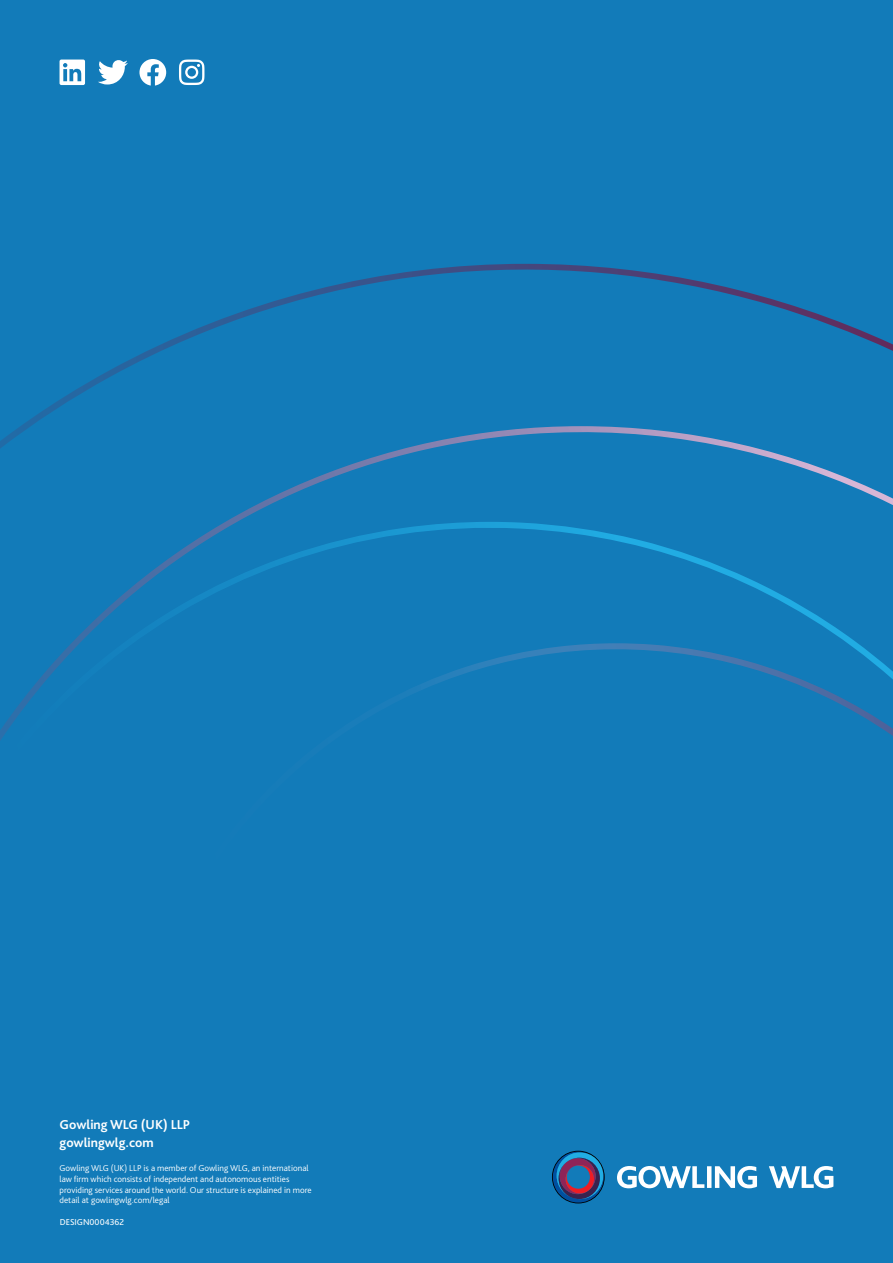
<style>
.page{position:relative;width:893px;height:1263px;background:#127bb9}
.page>*{position:absolute;margin:0;border:0;box-sizing:border-box;transform-origin:0 0}
.t1{font:700 13.5px/18px "GWLG Bliss";color:#fff}
.t2{font:300 9px/10.8px "GWLG Bliss";color:#fff}
.t3{font:9px "GWLG Bliss";color:#fff}
</style>
<div class="page">
<svg style="left:60px;top:60px;width:25px;height:25px"></svg>
<svg style="left:179px;top:60px;width:25px;height:25px"></svg>
<svg style="left:552px;top:1150px;width:282px;height:54px"></svg>
<svg style="left:553px;top:1151px;width:51px;height:51px"></svg>
<svg style="left:98px;top:60px;width:30px;height:25px"></svg>
<svg style="left:139px;top:59px;width:27px;height:27px"></svg>
<svg style="left:23px;top:264px;width:870px;height:161px"></svg>
<svg style="left:0;top:425px;width:893px;height:316px"></svg>
<p class="t1" style="left:60px;top:1116px;width:132px">Gowling WLG (UK) LLP gowlingwlg.com</p>
<p class="t2" style="left:60px;top:1162px;width:254px">Gowling WLG (UK) LLP is a member of Gowling WLG, an international law frm which consists of independent and autonomous entities providing services around the world. Our structure is explained in more detail at gowlingwlg.com/legal</p>
<p class="t3" style="left:60px;top:1216px;width:66px">DESIGN0004362</p>
</div>
